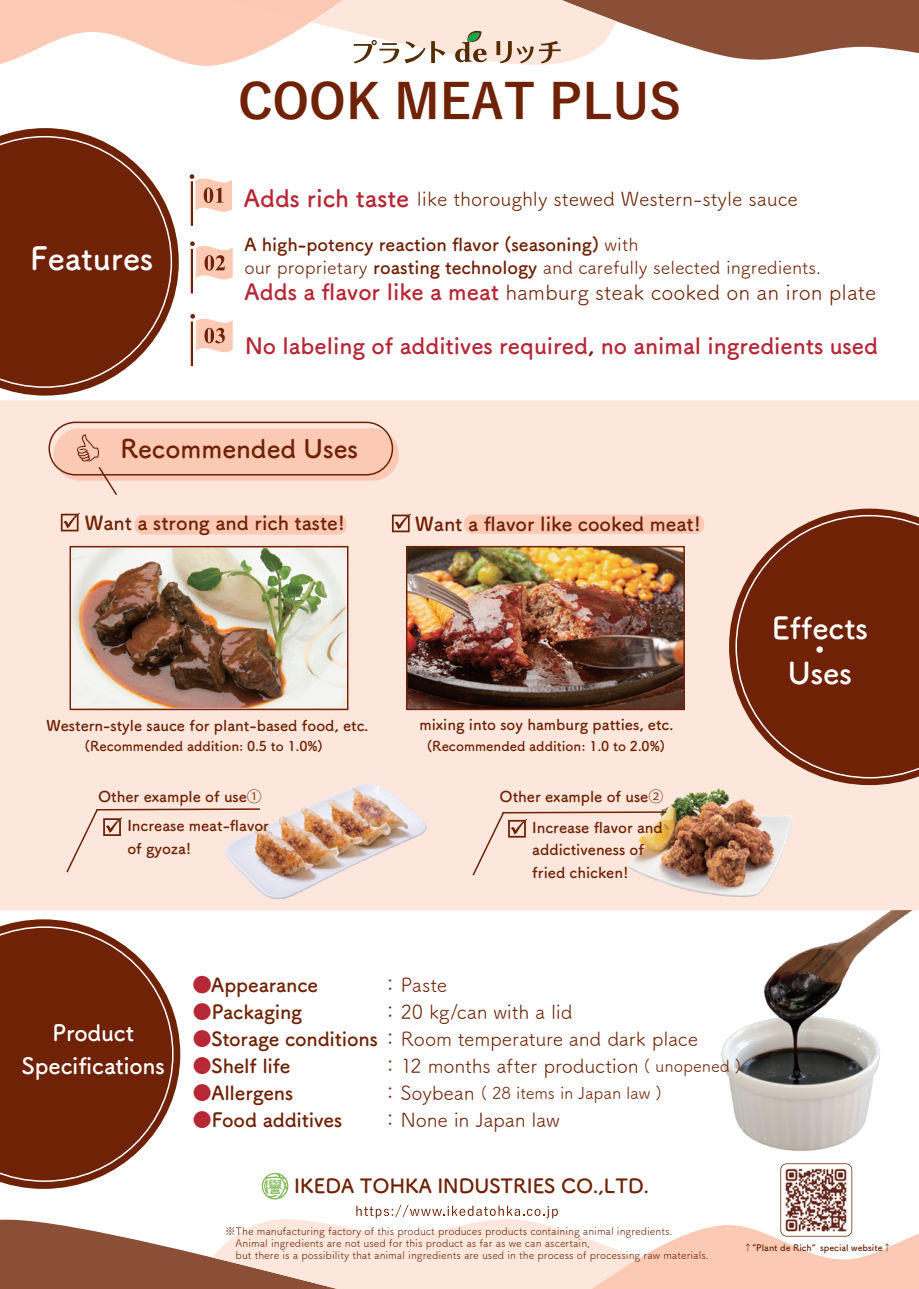
<style>
.page{position:relative;width:919px;height:1289px;background:#fff}
.page>*{position:absolute;margin:0;border:0;box-sizing:border-box;transform-origin:0 0}
.t1{font:700 48px "Yu Go";color:#6f2205}
.t2{font:700 31.5px "Tsuku A Rd Gothic";color:#fff}
.t3{font:700 30px/22.5px "Tsuku A Rd Gothic";color:#fff;text-align:center}
.t4{font:700 25.5px "Tsuku A Rd Gothic";color:#6f2205}
.t5{font:700 22.5px "Tsuku A Rd Gothic";color:#b72837}
.t6{font:700 22.5px/33px "Tsuku A Rd Gothic";letter-spacing:-.01em;color:#fff;text-align:center}
.t7{font:21px "Tsuku A Rd Gothic";color:#6f2205}
.t8{font:19.5px/27px "Tsuku A Rd Gothic";letter-spacing:-.005em;color:#6f2205}
.t9{font:700 19.5px "Tsuku A Rd Gothic";color:#6f2205}
.t10{font:700 18px/22.5px "Tsuku A Rd Gothic";color:#6f2205}
.t11{font:16.5px "Tsuku A Rd Gothic";letter-spacing:-.005em;color:#6f2205}
.t12{font:700 15px/22.5px "Tsuku A Rd Gothic";color:#6f2205}
.t13{font:700 13.5px "Tsuku A Rd Gothic";color:#6f2205}
.t14{font:10.5px/12px "Tsuku A Rd Gothic";color:#6f2205}
.t15{font:700 9px "Tsuku A Rd Gothic";color:#6f2205}
.s1{font-weight:700;font-size:24px;color:#b72837}
.s2{font-weight:400}
.s3{font-weight:700;font-size:22.5px;color:#b72837}
.s4{color:#6f2205}
.s5{font-family:"Koz Go Pr 6 N";font-weight:400}
.s6{font-family:"Koz Go Pr 6 N";font-weight:400;color:#b72837}
.s7{color:#b72837}
.s8{font-weight:700;color:#b72837}
.s9{font-weight:700}
.s10{font-size:16.5px}
.s11{font-size:19.5px}
</style>
<div class="page">
<div style="left:0;top:400px;width:918px;height:510px;background:#fde7dc"></div>
<svg style="left:0;top:128px;width:179px;height:267px"></svg>
<svg style="left:0;top:135px;width:173px;height:253px;background:#813e25"></svg>
<svg style="left:728px;top:508px;width:190px;height:277px;background:#d8b4a4"></svg>
<svg style="left:0;top:919px;width:180px;height:269px"></svg>
<svg style="left:0;top:925px;width:174px;height:257px;background:#824027"></svg>
<hr style="left:191px;top:181px;width:2px;height:45px;background:#6f2205">
<svg style="left:190px;top:174px;width:42px;height:42px"></svg>
<hr style="left:191px;top:249px;width:2px;height:44px;background:#6f2205">
<hr style="left:191px;top:321px;width:2px;height:45px;background:#6f2205">
<svg style="left:190px;top:241px;width:43px;height:43px"></svg>
<div style="left:70px;top:546px;width:278px;height:164px;border:2px solid #6f2205"></div>
<div style="left:54px;top:428px;width:345px;height:52px;background:#fcc9b4;border-radius:26px"></div>
<div style="left:48px;top:421px;width:345px;height:54px;border:2px solid #6f2205;border-radius:26px"></div>
<svg style="left:77px;top:434px;width:41px;height:63px"></svg>
<svg style="left:392px;top:513px;width:19px;height:19px"></svg>
<svg style="left:61px;top:512px;width:19px;height:19px"></svg>
<div style="left:135px;top:515px;width:211px;height:19px;background:#fcc9b4;border-radius:8px"></div>
<div style="left:464px;top:514px;width:240px;height:20px;background:#fcc9b4;border-radius:8px"></div>
<svg style="left:625px;top:0;width:109px;height:58px;fill:#8b4e37"></svg>
<svg style="left:0;top:1219px;width:212px;height:69px;fill:#8b4e37"></svg>
<svg style="left:0;top:0;width:625px;height:66px"></svg>
<img style="left:71px;top:548px;width:275px;height:160px">
<img style="left:409px;top:549px;width:272px;height:158px">
<div style="left:406px;top:546px;width:278px;height:164px;border:2px solid #6f2205"></div>
<svg style="left:190px;top:314px;width:43px;height:42px"></svg>
<img style="left:610px;top:773px;width:199px;height:138px">
<svg style="left:471px;top:810px;width:196px;height:67px;background:#f4dbcc"></svg>
<img style="left:212px;top:759px;width:231px;height:152px">
<svg style="left:65px;top:807px;width:196px;height:67px;background:#f5ded3"></svg>
<img style="left:612px;top:909px;width:306px;height:242px">
<svg style="left:734px;top:0;width:184px;height:779px"></svg>
<svg style="left:212px;top:1163px;width:707px;height:125px"></svg>
<h2 class="t2" style="left:30px;top:233px;width:124px">Features</h2>
<h1 class="t1" style="left:238px;top:75px;width:444px">COOK MEAT PLUS</h1>
<h3 class="t8" style="left:244px;top:184px;width:555px"><span class="s1">Adds rich taste</span> like thoroughly stewed Western-style sauce</h3>
<h3 class="t10" style="left:244px;top:232px;width:578px">A high-potency reaction flavor (seasoning) <span class="s2">with<br>our proprietary</span> roasting technology <span class="s2">and carefully selected ingredients.</span></h3>
<h3 class="t7" style="left:244px;top:276px;width:633px"><span class="s3">Adds a flavor like a meat</span> hamburg steak cooked on an iron plate</h3>
<h3 class="t5" style="left:245px;top:328px;width:634px">No labeling of additives required<span class="s4">,</span> no animal ingredients used</h3>
<h3 class="t4" style="left:120px;top:428px;width:239px">Recommended Uses</h3>
<h3 class="t9" style="left:85px;top:507px;width:262px">Want a strong and rich taste!</h3>
<h3 class="t9" style="left:415px;top:508px;width:287px">Want a flavor like cooked meat!</h3>
<h3 class="t12" style="left:46px;top:713px;width:323px">Western-style sauce for plant-based food, etc.</h3>
<p class="t13" style="left:85px;top:735px;width:240px">(Recommended addition: 0.5 to 1.0%)</p>
<h3 class="t12" style="left:419px;top:712px;width:255px">mixing into soy hamburg patties, etc.</h3>
<p class="t13" style="left:427px;top:735px;width:240px">(Recommended addition: 1.0 to 2.0%)</p>
<h3 class="t12" style="left:98px;top:783px;width:165px">Other example of use<span class="s5">①</span></h3>
<h3 class="t12" style="left:499px;top:784px;width:165px">Other example of use<span class="s5">②</span></h3>
<h3 class="t12" style="left:127px;top:813px;width:143px">Increase meat-flavor of gyoza!</h3>
<h3 class="t12" style="left:532px;top:814px;width:132px">Increase flavor and addictiveness of fried chicken!</h3>
<h3 class="t3" style="left:771px;top:614px;width:97px">Effects・<br>Uses</h3>
<h3 class="t6" style="left:22px;top:1015px;width:144px">Product<br>Specifications</h3>
<h3 class="t9" style="left:192px;top:969px;width:127px"><span class="s6">●</span>Appearance</h3>
<h3 class="t9" style="left:192px;top:996px;width:111px"><span class="s7">●</span>Packaging</h3>
<h3 class="t8" style="left:192px;top:1024px;width:507px"><span class="s8">●</span><span class="s9">Storage conditions</span>： Room temperature and dark place</h3>
<h3 class="t9" style="left:192px;top:1050px;width:100px"><span class="s7">●</span>Shelf life</h3>
<h3 class="t9" style="left:192px;top:1077px;width:102px"><span class="s7">●</span>Allergens</h3>
<h3 class="t9" style="left:192px;top:1104px;width:151px"><span class="s7">●</span>Food additives</h3>
<h3 class="t8" style="left:380px;top:970px;width:194px">： Paste<br>： 20 kg/can with a lid</h3>
<h3 class="t8" style="left:380px;top:1051px;width:363px">： 12 months after production <span class="s10">( unopened )</span></h3>
<h3 class="t11" style="left:380px;top:1080px;width:283px"><span class="s11">： Soybean</span> ( 28 items in Japan law )</h3>
<h3 class="t8" style="left:380px;top:1105px;width:181px">： None in Japan law</h3>
<h3 class="t9" style="left:294px;top:1170px;width:356px">IKEDA TOHKA INDUSTRIES CO.,LTD.</h3>
<p class="t14" style="left:225px;top:1223px;width:485px">※The manufacturing factory of this product produces products containing animal ingredients.　Animal ingredients are not used for this product as far as we can ascertain,<br>　but there is a possibility that animal ingredients are used in the process of processing raw materials.</p>
<p class="t15" style="left:743px;top:1240px;width:150px">↑“Plant de Rich” special website↑</p>
</div>
